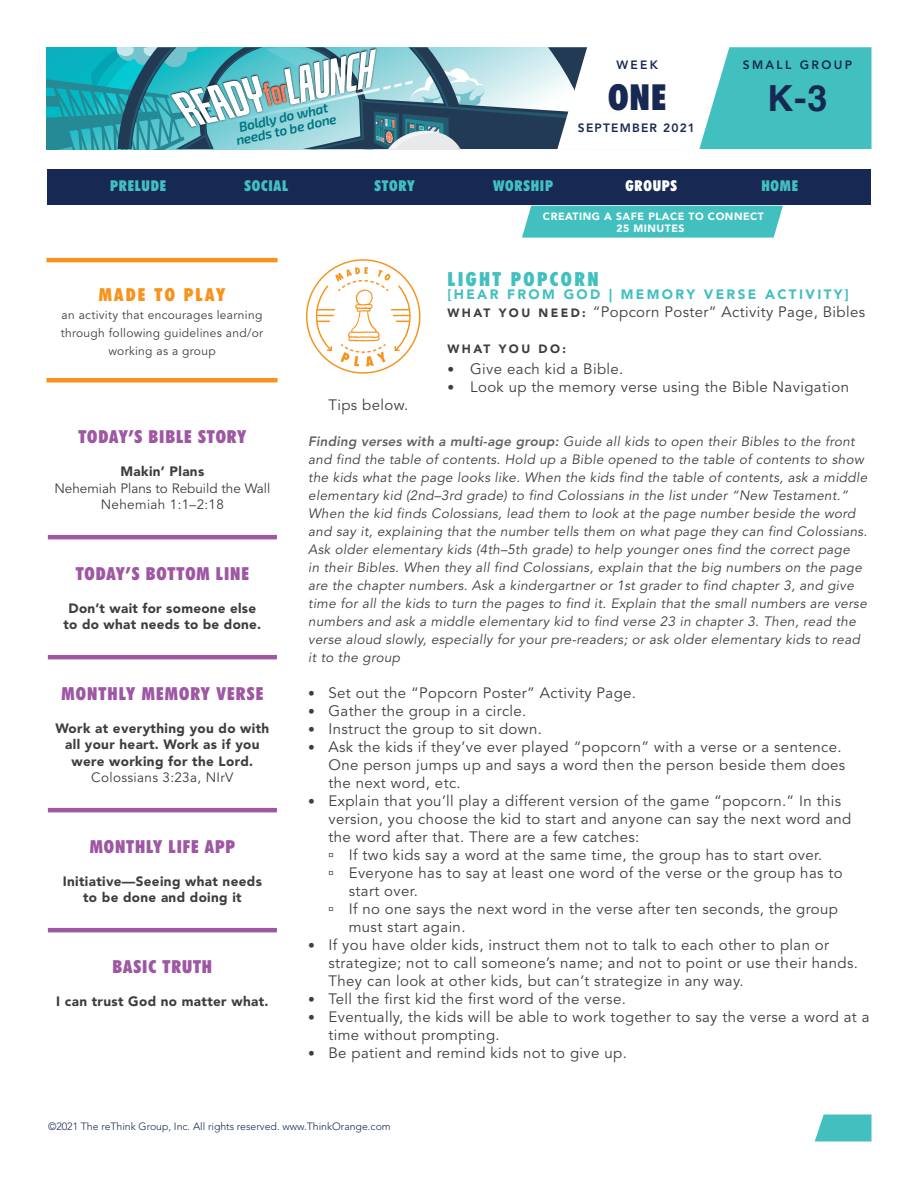
<style>
.page{position:relative;width:918px;height:1188px;background:#fff}
.page>*{position:absolute;margin:0;border:0;box-sizing:border-box;transform-origin:0 0}
.t1{font:900 condensed 36px "Futura BT";color:#172953}
.t2{font:700 36px "Helvetica";color:#172953}
.Paragraph_Style_1{font:900 condensed 19.5px "Futura BT";letter-spacing:.125em;color:#42c0bf}
.t3{font:900 condensed 18px "Futura BT";letter-spacing:.05em;color:#9d57a3}
.t4{font:900 condensed 18px "Futura BT";letter-spacing:.125em;color:#f7931d}
.Paragraph_Style_1-2{font:15px/18px "Avenir LT Std";letter-spacing:.025em;color:#3e3e3f}
.t5{font:900 condensed 15px "Futura BT";letter-spacing:.05em;color:#42c0bf}
.t6{font:900 condensed 15px "Futura BT";letter-spacing:.05em;color:#fff}
.Paragraph_Style_1-3{font:italic 13.5px/18px "Avenir LT Std";letter-spacing:.025em;color:#3e3e3f}
.t7{font:900 13.5px/16.5px "Avenir LT Std";letter-spacing:.025em;color:#3e3e3f;text-align:center}
.t8{font:13.5px/16.5px "Avenir LT Std";color:#3e3e3f;text-align:center}
.Paragraph_Style_1-4{font:900 13.5px "Avenir LT Std";letter-spacing:.175em;color:#42c0bf}
.t9{font:italic 600 13.5px/12.6px "Exo 2";color:#007280;text-align:center}
.t10{font:13.5px "Avenir LT Std";letter-spacing:.025em;color:#3e3e3f}
.t11{font:12px/18px "Avenir LT Std";letter-spacing:.025em;color:#3e3e3f;text-align:center}
.t12{font:800 12px "Avenir LT Std";letter-spacing:.1em;color:#172953}
.t13{font:800 12px "Avenir LT Std";letter-spacing:.2em;color:#172953}
.Paragraph_Style_1-5{font:900 12px "Avenir LT Std";letter-spacing:.2em;color:#3e3e3f}
.t14{font:800 12px "Avenir LT Std";letter-spacing:.15em;color:#172953}
.t15{font:300 10.5px "Avenir LT Std";color:#172953}
.t16{font:900 10.5px/12px "Avenir LT Std";letter-spacing:.05em;color:#fff;text-align:center}
.s1{font-weight:900;font-size:12px}
.s2{font-family:"Avenir";font-size:13.5px}
.s3{font-weight:800;color:#636366}
</style>
<div class="page">
<svg style="left:486px;top:47px;width:62px;height:102px;background:#8da6b2"></svg>
<svg style="left:46px;top:47px;width:440px;height:102px;background:#63adb8"></svg>
<svg style="left:548px;top:47px;width:324px;height:102px"></svg>
<svg style="left:815px;top:1114px;width:57px;height:28px;background:#57c7c6"></svg>
<hr style="left:48px;top:535px;width:229px;height:4px;background:#9d57a3">
<hr style="left:48px;top:655px;width:229px;height:4px;background:#9d57a3">
<hr style="left:48px;top:808px;width:229px;height:4px;background:#9d57a3">
<hr style="left:48px;top:928px;width:229px;height:4px;background:#9d57a3">
<div style="left:47px;top:170px;width:824px;height:36px;background:#172953"></div>
<svg style="left:306px;top:259px;width:114px;height:115px"></svg>
<hr style="left:46px;top:378px;width:232px;height:4px;background:#f7931d">
<hr style="left:46px;top:258px;width:232px;height:4px;background:#f7931d">
<div style="left:522px;top:206px;width:261px;height:32px;background:#42c0bf"></div>
<p class="t9" style="left:232px;top:123px;width:104px;rotate:-13deg">Boldly do what needs to be done</p>
<p class="t14" style="left:616px;top:58px;width:43px">WEEK</p>
<h1 class="t1" style="left:608px;top:75px;width:60px">ONE</h1>
<p class="t12" style="left:578px;top:121px;width:119px">SEPTEMBER 2021</p>
<p class="t13" style="left:743px;top:58px;width:111px">SMALL GROUP</p>
<h1 class="t2" style="left:768px;top:69px;width:61px">K-3</h1>
<p class="t5" style="left:110px;top:177px;width:57px">PRELUDE</p>
<p class="t5" style="left:245px;top:177px;width:45px">SOCIAL</p>
<p class="t5" style="left:375px;top:177px;width:42px">STORY</p>
<p class="t5" style="left:493px;top:177px;width:62px">WORSHIP</p>
<p class="t6" style="left:626px;top:177px;width:53px">GROUPS</p>
<p class="t5" style="left:761px;top:177px;width:38px">HOME</p>
<p class="t4" style="left:99px;top:284px;width:128px">MADE TO PLAY</p>
<p class="t11" style="left:61px;top:306px;width:204px">an activity that encourages learning through following guidelines and/or working as a group</p>
<p class="t3" style="left:78px;top:426px;width:169px">TODAY’S BIBLE STORY</p>
<p class="t7" style="left:121px;top:463px;width:85px">Makin’ Plans</p>
<p class="t8" style="left:54px;top:480px;width:217px">Nehemiah Plans to Rebuild the Wall<br>Nehemiah 1:1–2:18</p>
<p class="t3" style="left:76px;top:563px;width:175px">TODAY’S BOTTOM LINE</p>
<p class="t7" style="left:64px;top:600px;width:199px">Don’t wait for someone else to do what needs to be done.</p>
<p class="t3" style="left:61px;top:683px;width:203px">MONTHLY MEMORY VERSE</p>
<p class="t7" style="left:56px;top:720px;width:215px">Work at everything you do with all your heart. Work as if you were working for the Lord.</p>
<p class="t10" style="left:91px;top:770px;width:144px">Colossians 3:23a, NIrV</p>
<p class="t3" style="left:90px;top:836px;width:147px">MONTHLY LIFE APP</p>
<p class="t7" style="left:63px;top:873px;width:201px">Initiative—Seeing what needs to be done and doing it</p>
<p class="t3" style="left:113px;top:956px;width:101px">BASIC TRUTH</p>
<p class="t7" style="left:56px;top:993px;width:214px">I can trust God no matter what.</p>
<p class="t16" style="left:543px;top:210px;width:223px">CREATING A SAFE PLACE TO CONNECT<br>25 MINUTES</p>
<p class="Paragraph_Style_1" style="left:447px;top:267px;width:153px">LIGHT POPCORN</p>
<p class="Paragraph_Style_1-4" style="left:447px;top:286px;width:403px">[HEAR FROM GOD | MEMORY VERSE ACTIVITY]</p>
<p class="Paragraph_Style_1-2" style="left:447px;top:303px;width:419px"><span class="s1">W H AT Y O U N E E D :</span> “Popcorn Poster” Activity Page, Bibles</p>
<p class="Paragraph_Style_1-5" style="left:447px;top:342px;width:120px">WHAT YOU DO:</p>
<p class="Paragraph_Style_1-2" style="left:447px;top:360px;width:177px"><span class="s2">•</span> Give each kid a Bible.</p>
<p class="Paragraph_Style_1-2" style="left:447px;top:378px;width:403px"><span class="s2">•</span> Look up the memory verse using the Bible Navigation</p>
<p class="Paragraph_Style_1-2" style="left:328px;top:396px;width:81px">Tips below.</p>
<p class="Paragraph_Style_1-3" style="left:308px;top:433px;width:561px"><span class="s3">Finding verses with a multi-age group:</span> Guide all kids to open their Bibles to the front and find the table of contents. Hold up a Bible opened to the table of contents to show the kids what the page looks like. When the kids find the table of contents, ask a middle elementary kid (2nd–3rd grade) to find Colossians in the list under “New Testament.” When the kid finds Colossians, lead them to look at the page number beside the word and say it, explaining that the number tells them on what page they can find Colossians.<br>Ask older elementary kids (4th–5th grade) to help younger ones find the correct page<br>in their Bibles. When they all find Colossians, explain that the big numbers on the page are the chapter numbers. Ask a kindergartner or 1st grader to find chapter 3, and give time for all the kids to turn the pages to find it. Explain that the small numbers are verse numbers and ask a middle elementary kid to find verse 23 in chapter 3. Then, read the verse aloud slowly, especially for your pre-readers; or ask older elementary kids to read it to the group</p>
<p class="Paragraph_Style_1-2" style="left:308px;top:684px;width:329px"><span class="s2">•</span> Set out the “Popcorn Poster” Activity Page.</p>
<p class="Paragraph_Style_1-2" style="left:308px;top:702px;width:220px"><span class="s2">•</span> Gather the group in a circle.</p>
<p class="Paragraph_Style_1-2" style="left:308px;top:720px;width:235px"><span class="s2">•</span> Instruct the group to sit down.</p>
<p class="Paragraph_Style_1-2" style="left:328px;top:738px;width:518px;text-indent:-20px"><span class="s2">•</span> Ask the kids if they’ve ever played “popcorn” with a verse or a sentence.<br>One person jumps up and says a word then the person beside them does the next word, etc.</p>
<p class="Paragraph_Style_1-2" style="left:328px;top:792px;width:524px;text-indent:-20px"><span class="s2">•</span> Explain that you’ll play a different version of the game “popcorn.” In this version, you choose the kid to start and anyone can say the next word and the word after that. There are a few catches:</p>
<p class="Paragraph_Style_1-2" style="left:349px;top:846px;width:475px">If two kids say a word at the same time, the group has to start over.</p>
<p class="Paragraph_Style_1-2" style="left:349px;top:864px;width:495px">Everyone has to say at least one word of the verse or the group has to start over.</p>
<p class="Paragraph_Style_1-2" style="left:349px;top:900px;width:491px">If no one says the next word in the verse after ten seconds, the group must start again.</p>
<p class="Paragraph_Style_1-2" style="left:328px;top:936px;width:531px;text-indent:-20px"><span class="s2">•</span> If you have older kids, instruct them not to talk to each other to plan or strategize; not to call someone’s name; and not to point or use their hands.<br>They can look at other kids, but can’t strategize in any way.</p>
<p class="Paragraph_Style_1-2" style="left:308px;top:990px;width:319px"><span class="s2">•</span> Tell the first kid the first word of the verse.</p>
<p class="Paragraph_Style_1-2" style="left:328px;top:1008px;width:543px;text-indent:-20px"><span class="s2">•</span> Eventually, the kids will be able to work together to say the verse a word at a time without prompting.</p>
<p class="Paragraph_Style_1-2" style="left:308px;top:1044px;width:320px"><span class="s2">•</span> Be patient and remind kids not to give up.</p>
<p class="t15" style="left:48px;top:1120px;width:344px">©2021 The reThink Group, Inc. All rights reserved. www.ThinkOrange.com</p>
</div>
